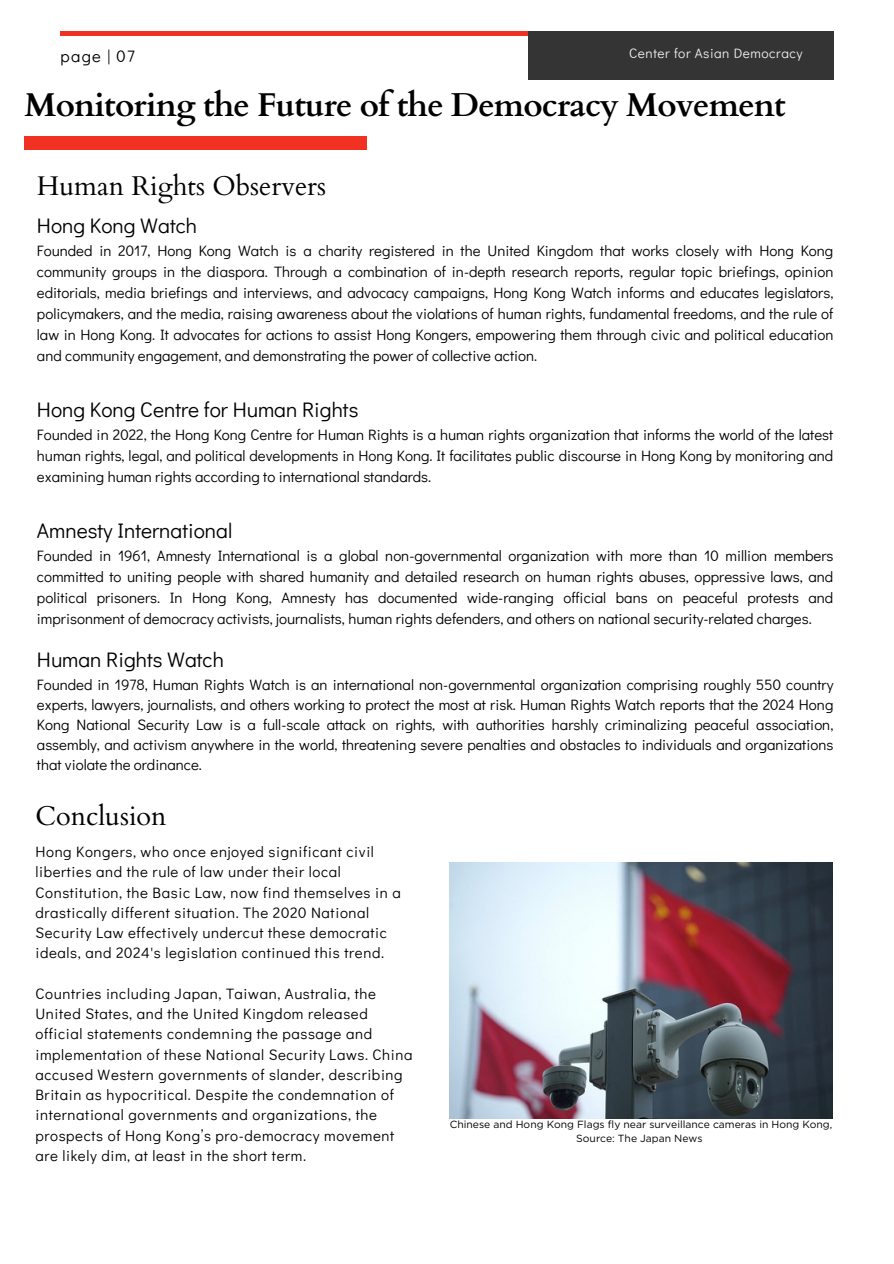
<style>
.page{position:relative;width:894px;height:1264px;background:#fff}
.page>*{position:absolute;margin:0;border:0;box-sizing:border-box;transform-origin:0 0}
.t1{font:700 33px "Cardo";letter-spacing:-.025em;color:#000}
.t2{font:27px "Cardo";color:#000}
.t3{font:21px "Didact Gothic";color:#000}
.t4{font:16.5px "Didact Gothic";letter-spacing:.08em;color:#000}
.t5{font:15px/20.2px "Didact Gothic";letter-spacing:.04em;color:#000;text-align:justify}
.t6{font:13.5px "Didact Gothic";letter-spacing:.04em;color:#f1f0f0}
.t7{font:10.35px/13.8px "Gotham";color:#000;text-align:center}
</style>
<div class="page">
<hr style="left:60px;top:32px;width:771px;height:3px;background:#f13223">
<div style="left:528px;top:32px;width:304px;height:47px;background:#343434"></div>
<img style="left:449px;top:862px;width:383px;height:256px">
<div style="left:24px;top:137px;width:342px;height:12px;background:#f13223"></div>
<p class="t4" style="left:60px;top:45px;width:76px">page | 07</p>
<p class="t6" style="left:629px;top:44px;width:175px">Center for Asian Democracy</p>
<h4 class="t1" style="left:24px;top:83px;width:762px">Monitoring the Future of the Democracy Movement</h4>
<h3 class="t2" style="left:37px;top:168px;width:290px">Human Rights Observers</h3>
<h1 class="t3" style="left:37px;top:211px;width:161px">Hong Kong Watch</h1>
<h1 class="t5" style="left:37px;top:239px;width:797px;line-height:21px">Founded in 2017, Hong Kong Watch is a charity registered in the United Kingdom that works closely with Hong Kong community groups in the diaspora. Through a combination of in-depth research reports, regular topic briefings, opinion editorials, media briefings and interviews, and advocacy campaigns, Hong Kong Watch informs and educates legislators, policymakers, and the media, raising awareness about the violations of human rights, fundamental freedoms, and the rule of law in Hong Kong. It advocates for actions to assist Hong Kongers, empowering them through civic and political education and community engagement, and demonstrating the power of collective action.</h1>
<p class="t3" style="left:37px;top:395px;width:323px">Hong Kong Centre for Human Rights</p>
<p class="t5" style="left:37px;top:423px;width:797px;line-height:21px">Founded in 2022, the Hong Kong Centre for Human Rights is a human rights organization that informs the world of the latest human rights, legal, and political developments in Hong Kong. It facilitates public discourse in Hong Kong by monitoring and examining human rights according to international standards.</p>
<h2 class="t3" style="left:37px;top:516px;width:197px">Amnesty International</h2>
<h2 class="t5" style="left:37px;top:544px;width:797px;line-height:21px">Founded in 1961, Amnesty International is a global non-governmental organization with more than 10 million members committed to uniting people with shared humanity and detailed research on human rights abuses, oppressive laws, and political prisoners. In Hong Kong, Amnesty has documented wide-ranging official bans on peaceful protests and imprisonment of democracy activists, journalists, human rights defenders, and others on national security-related charges.</h2>
<h3 class="t3" style="left:37px;top:645px;width:188px">Human Rights Watch</h3>
<h3 class="t5" style="left:37px;top:674px;width:797px">Founded in 1978, Human Rights Watch is an international non-governmental organization comprising roughly 550 country experts, lawyers, journalists, and others working to protect the most at risk. Human Rights Watch reports that the 2024 Hong Kong National Security Law is a full-scale attack on rights, with authorities harshly criminalizing peaceful association, assembly, and activism anywhere in the world, threatening severe penalties and obstacles to individuals and organizations that violate the ordinance.</h3>
<h3 class="t2" style="left:35px;top:798px;width:133px">Conclusion</h3>
<h3 class="t5" style="left:35px;top:841px;width:367px;text-align:left">Hong Kongers, who once enjoyed significant civil liberties and the rule of law under their local Constitution, the Basic Law, now find themselves in a drastically different situation. The 2020 National Security Law effectively undercut these democratic ideals, and 2024's legislation continued this trend.</h3>
<h3 class="t5" style="left:35px;top:982px;width:378px;text-align:left">Countries including Japan, Taiwan, Australia, the United States, and the United Kingdom released official statements condemning the passage and implementation of these National Security Laws. China accused Western governments of slander, describing Britain as hypocritical. Despite the condemnation of international governments and organizations, the prospects of Hong Kong’s pro-democracy movement are likely dim, at least in the short term.</h3>
<h3 class="t7" style="left:449px;top:1117px;width:384px">Chinese and Hong Kong Flags fly near surveillance cameras in Hong Kong,<br>Source: The Japan News</h3>
</div>
